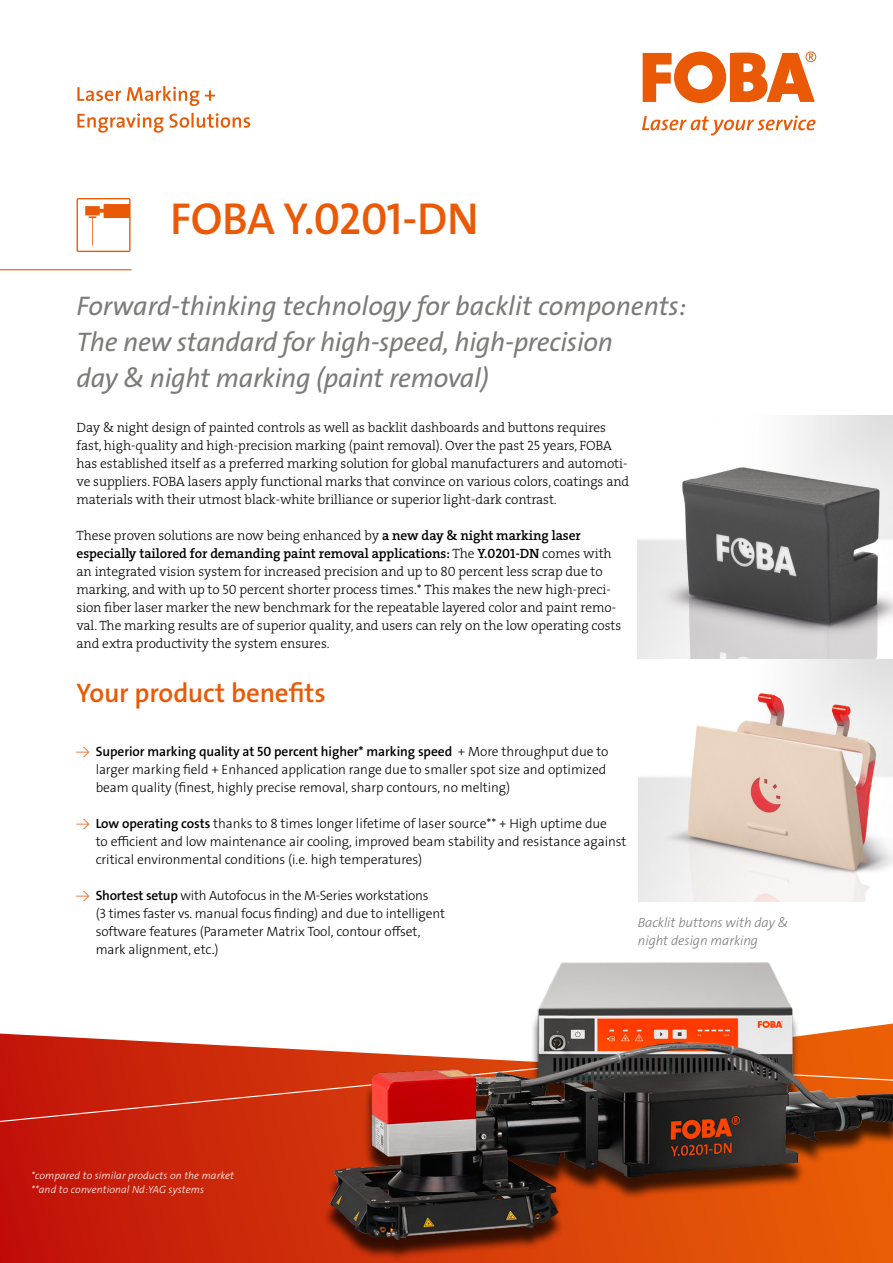
<style>
.page{position:relative;width:893px;height:1263px;background:#fff}
.page>*{position:absolute;margin:0;border:0;box-sizing:border-box;transform-origin:0 0}
.t1{font:45px "The Sans LP6 Se Bld";letter-spacing:-.005em;color:#ea5a06}
.t2{font:27px/36px "The Sans LP5 Plain IT";letter-spacing:-.01em;color:#7b7b7a}
.t3{font:27px "The Sans LP6 Se Bld";letter-spacing:-.01em;color:#ea5a06}
.t4{font:13.5px/18px "The Serif HP3 Lig";letter-spacing:-.005em;color:#000}
.t5{font:13.5px/18px "The Sans LP3 Lig";letter-spacing:-.005em;color:#000}
.t6{font:13.5px "The Serif HP6 Se Bld";letter-spacing:-.005em;color:#000}
.t7{font:13.5px "The Sans LP6 Se Bld";letter-spacing:-.005em;color:#000}
.t8{font:13.5px/18px "The Sans LP3 Lig IT";letter-spacing:-.005em;color:#7b7b7a}
.t9{font:10.5px/13.5px "The Sans LP3 Lig IT";letter-spacing:.01em;color:#fff}
.s1{font-family:"The Serif HP6 Se Bld"}
.s2{font-family:"The Serif HP3 Lig"}
.s3{font-family:"The Sans LP3 Lig";color:#ea5a06}
.s4{font-family:"The Sans LP3 Lig"}
.s5{color:#ea5a06}
.s6{font-family:"The Sans LP6 Se Bld"}
</style>
<div class="page">
<svg style="left:77px;top:198px;width:54px;height:54px"></svg>
<svg style="left:642px;top:115px;width:173px;height:20px"></svg>
<svg style="left:643px;top:51px;width:173px;height:52px"></svg>
<svg style="left:77px;top:86px;width:173px;height:47px"></svg>
<hr style="left:0;top:269px;width:131px;height:1px;background:#ea5a06">
<svg style="left:0;top:1122px;width:306px;height:141px;background:#c82009"></svg>
<svg style="left:0;top:1033px;width:306px;height:89px;background:#cf3a24"></svg>
<img style="left:638px;top:416px;width:255px;height:486px">
<img style="left:306px;top:962px;width:587px;height:301px">
<h1 class="t1" style="left:170px;top:190px;width:310px">FOBA Y.0201-DN</h1>
<h2 class="t2" style="left:77px;top:289px;width:612px">Forward-thinking technology for backlit components:<br>The new standard for high-speed, high-precision<br>day &amp; night marking (paint removal)</h2>
<p class="t4" style="left:77px;top:419px;width:554px">Day &amp; night design of painted controls as well as backlit dashboards and buttons requires fast, high-quality and high-precision marking (paint removal). Over the past 25 years, FOBA has established itself as a preferred marking solution for global manufacturers and automoti&shy;ve suppliers. FOBA lasers apply functional marks that convince on various colors, coatings and materials with their utmost black-white brilliance or superior light-dark contrast.</p>
<p class="t4" style="left:77px;top:527px;width:506px">These proven solutions are now being enhanced by <span class="s1">a new day &amp; night marking laser</span></p>
<p class="t6" style="left:77px;top:545px;width:537px">especially tailored for demanding paint removal applications: <span class="s2">The</span> Y.0201-DN <span class="s2">comes with</span></p>
<p class="t4" style="left:77px;top:563px;width:546px">an integrated vision system for increased precision and up to 80 percent less scrap due to marking, and with up to 50 percent shorter process times.* This makes the new high-preci&shy;sion fiber laser marker the new benchmark for the repeatable layered color and paint remo&shy;val. The marking results are of superior quality, and users can rely on the low operating costs and extra productivity the system ensures.</p>
<h2 class="t3" style="left:77px;top:676px;width:251px">Your product benefits</h2>
<p class="t7" style="left:77px;top:743px;width:534px"><span class="s3">→</span> Superior marking quality at 50 percent higher* marking speed <span class="s4">+ More throughput due to</span></p>
<p class="t5" style="left:96px;top:761px;width:512px">larger marking field + Enhanced application range due to smaller spot size and optimized beam quality (finest, highly precise removal, sharp contours, no melting)</p>
<p class="t5" style="left:96px;top:815px;width:532px;text-indent:-19px"><span class="s5">→</span> <span class="s6">Low operating costs</span> thanks to 8 times longer lifetime of laser source** + High uptime due<br>to efficient and low maintenance air cooling, improved beam stability and resistance against critical environmental conditions (i.e. high temperatures)</p>
<p class="t5" style="left:96px;top:887px;width:351px;text-indent:-19px"><span class="s5">→</span> <span class="s6">Shortest setup</span> with Autofocus in the M-Series workstations<br>(3 times faster vs. manual focus finding) and due to intelligent software features (Parameter Matrix Tool, contour offset, mark alignment, etc.)</p>
<p class="t8" style="left:638px;top:914px;width:152px">Backlit buttons with day &amp; night design marking</p>
<p class="t9" style="left:31px;top:1169px;width:204px">*compared to similar products on the market **and to conventional Nd:YAG systems</p>
</div>
